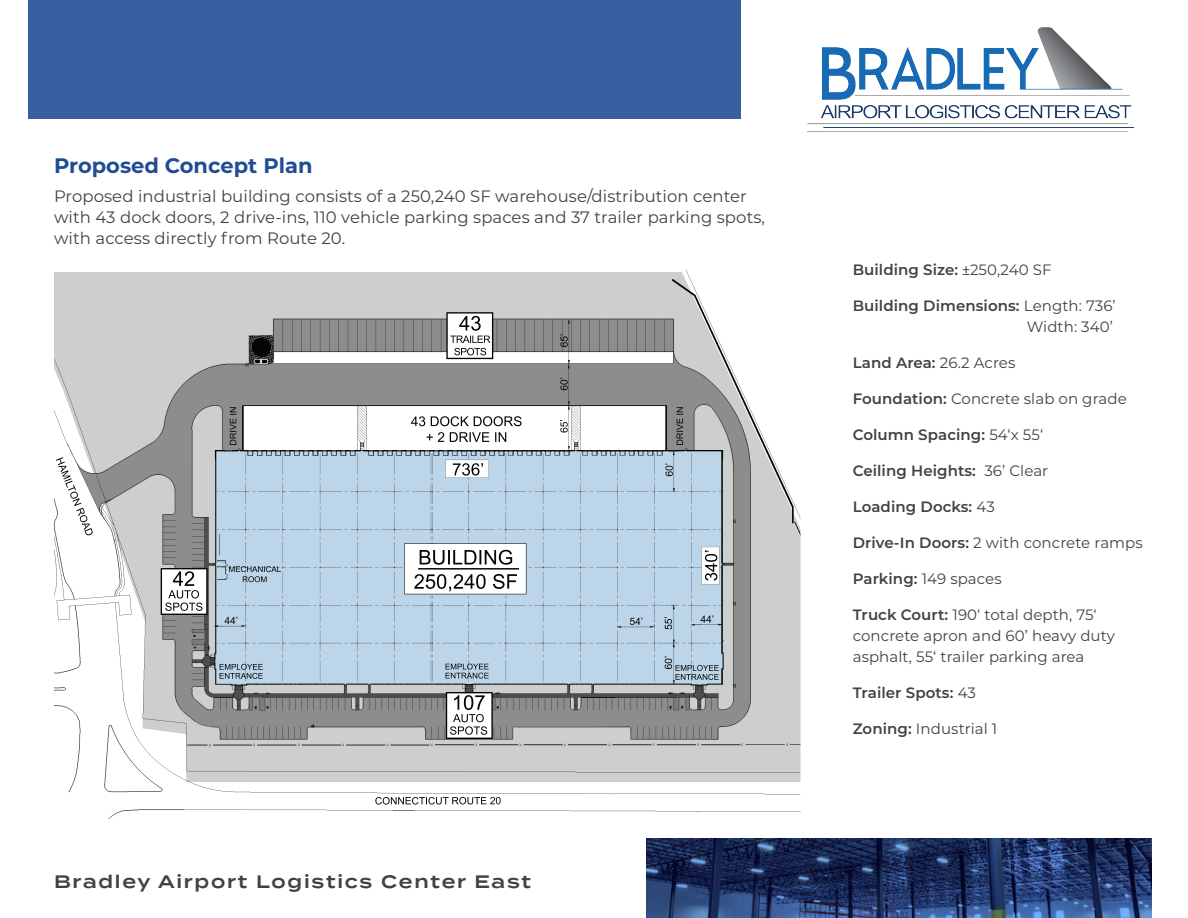
<style>
.page{position:relative;width:1188px;height:918px;background:#fff}
.page>*{position:absolute;margin:0;border:0;box-sizing:border-box;transform-origin:0 0}
.t1{font:700 21px "Montserrat";color:#214c95}
.t2{font:600 18px "Termina";letter-spacing:.1em;color:#414243}
.t3{font:16.5px/21px "Montserrat";letter-spacing:.005em;color:#414243}
.t4{font:15px/21px "Montserrat";letter-spacing:.005em;color:#414243;text-align:right}
.t5{font:600 15px "Montserrat";letter-spacing:.005em;color:#414243}
.s1{font-family:"Proxima Nova";font-weight:500}
.s2{font-weight:400}
.s3{font-weight:600}
</style>
<div class="page">
<img style="left:54px;top:270px;width:747px;height:549px">
<img style="left:418px;top:550px;width:101px;height:36px">
<div style="left:29px;top:0;width:712px;height:119px;background:#375e9f"></div>
<svg style="left:647px;top:838px;width:505px;height:80px;background:#223766"></svg>
<img style="left:808px;top:27px;width:326px;height:105px">
<h1 class="t1" style="left:54px;top:151px;width:260px">Proposed Concept Plan</h1>
<p class="t3" style="left:54px;top:185px;width:713px">Proposed industrial building consists of a 250,240 SF warehouse/distribution center with 43 dock doors, 2 drive-ins, 110 vehicle parking spaces and 37 trailer parking spots, with access directly from Route 20.</p>
<p class="t2" style="left:54px;top:868px;width:479px">Bradley Airport Logistics Center East</p>
<p class="t5" style="left:853px;top:259px;width:200px">Building Size: <span class="s1">±</span><span class="s2">250,240 SF</span></p>
<p class="t4" style="left:853px;top:295px;width:265px"><span class="s3">Building Dimensions:</span> Length: 736’<br>Width: 340’</p>
<p class="t5" style="left:853px;top:352px;width:164px">Land Area: <span class="s2">26.2 Acres</span></p>
<p class="t4" style="left:853px;top:388px;width:276px"><span class="s3">Foundation:</span> Concrete slab on grade</p>
<p class="t5" style="left:853px;top:424px;width:192px">Column Spacing: <span class="s2">54‘x 55‘</span></p>
<p class="t5" style="left:853px;top:460px;width:197px">Ceiling Heights: <span class="s2">36’ Clear</span></p>
<p class="t5" style="left:853px;top:496px;width:144px">Loading Docks: <span class="s2">43</span></p>
<p class="t4" style="left:853px;top:532px;width:292px"><span class="s3">Drive-In Doors:</span> 2 with concrete ramps</p>
<p class="t4" style="left:853px;top:568px;width:151px"><span class="s3">Parking:</span> 149 spaces</p>
<p class="t4" style="left:853px;top:604px;width:264px;text-align:left"><span class="s3">Truck Court:</span> 190‘ total depth, 75‘ concrete apron and 60’ heavy duty asphalt, 55‘ trailer parking area</p>
<p class="t5" style="left:853px;top:682px;width:125px">Trailer Spots: <span class="s2">43</span></p>
<p class="t4" style="left:853px;top:718px;width:146px"><span class="s3">Zoning:</span> Industrial 1</p>
</div>
